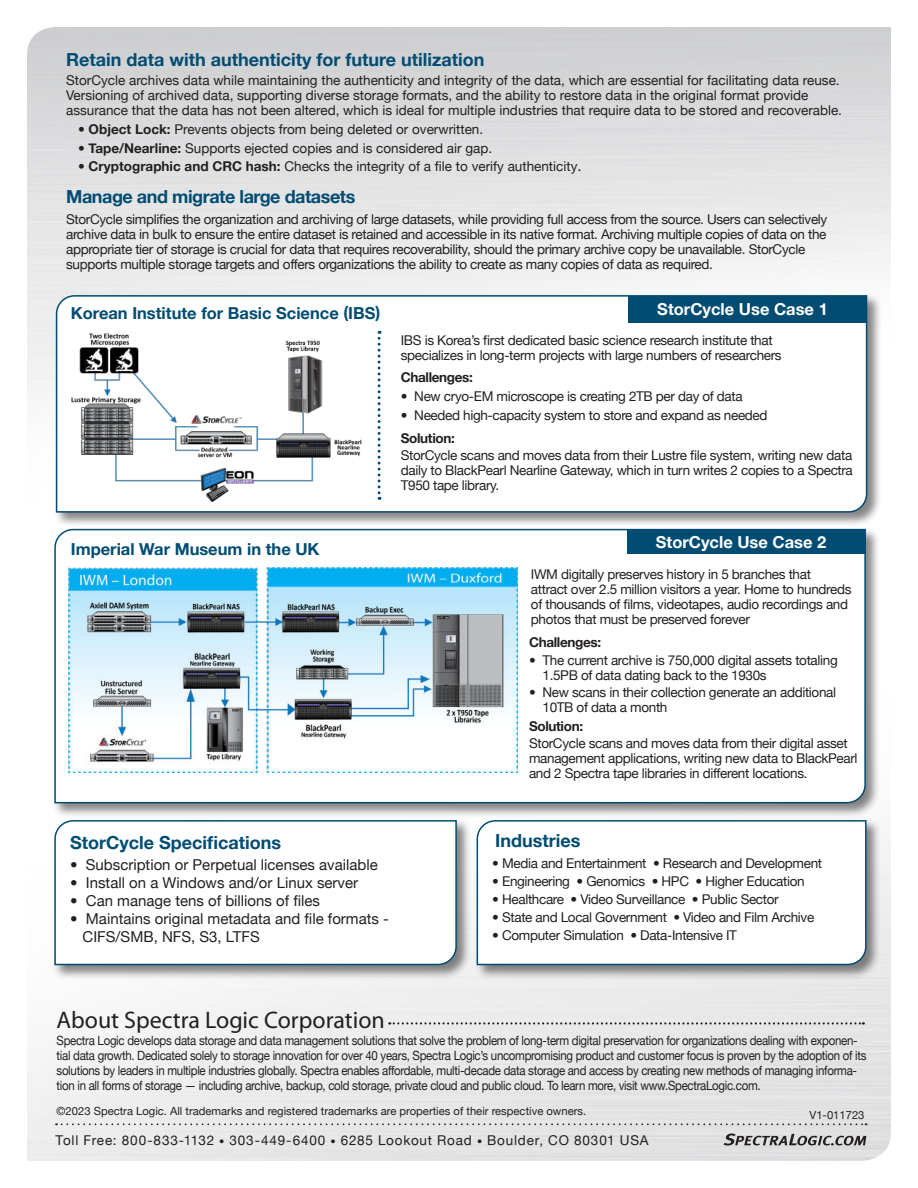
<style>
.page{position:relative;width:918px;height:1188px;background:#fff}
.page>*{position:absolute;margin:0;border:0;box-sizing:border-box;transform-origin:0 0}
.t1{font:24px "Myriad Pro";color:#231f20}
.t2{font:700 18px "Helvetica Neue";color:#004c72}
.t3{font:700 18px "Helvetica Neue";letter-spacing:-.025em;color:#004c72}
.t4{font:700 16.5px "Helvetica Neue";color:#004c72}
.t5{font:700 16.5px "Helvetica Neue";color:#fff}
.t6{font:15px/18px "Helvetica Neue";color:#231f20}
.t7{font:13.5px/15px "Helvetica Neue";letter-spacing:-.025em;color:#231f20}
.t8{font:13.5px/15px "Helvetica Neue";color:#231f20}
.t9{font:13.5px "Helvetica Neue";letter-spacing:.06em;color:#231f20}
.t10{font:700 13.5px "Helvetica Neue";letter-spacing:-.025em;color:#231f20}
.t11{font:12.75px/15px "Helvetica Neue";letter-spacing:-.025em;color:#231f20;scale:.9 1}
.t12{font:11.25px "Helvetica Neue";color:#231f20}
.s1{font-weight:700}
.s2{font-size:15px}
.s3{font-size:10.5px}
</style>
<div class="page">
<img style="left:27px;top:27px;width:864px;height:1134px">
<div style="left:475px;top:818px;width:406px;height:162px;background:#231f20;opacity:.55"></div>
<svg style="left:476px;top:819px;width:391px;height:147px"></svg>
<div style="left:53px;top:527px;width:827px;height:291px;background:#231f20;opacity:.55"></div>
<svg style="left:54px;top:528px;width:813px;height:276px"></svg>
<div style="left:627px;top:530px;width:238px;height:23px;background:#004c72"></div>
<img style="left:69px;top:567px;width:448px;height:205px">
<div style="left:54px;top:293px;width:828px;height:234px;background:#231f20;opacity:.55"></div>
<svg style="left:55px;top:294px;width:813px;height:219px"></svg>
<div style="left:629px;top:296px;width:238px;height:27px;background:#004c72"></div>
<img style="left:72px;top:333px;width:290px;height:169px">
<svg style="left:378px;top:331px;width:3px;height:169px"></svg>
<div style="left:53px;top:818px;width:419px;height:162px;background:#231f20;opacity:.55"></div>
<svg style="left:54px;top:819px;width:404px;height:147px"></svg>
<svg style="left:56px;top:1123px;width:811px;height:2px;background:#bfbebf"></svg>
<svg style="left:723px;top:1133px;width:143px;height:13px;background:#9e9d9e"></svg>
<svg style="left:389px;top:1022px;width:475px;height:3px"></svg>
<h2 class="t2" style="left:66px;top:53px;width:420px">Retain data with authenticity for future utilization</h2>
<p class="t8" style="left:66px;top:73px;width:777px">StorCycle archives data while maintaining the authenticity and integrity of the data, which are essential for facilitating data reuse.<br>Versioning of archived data, supporting diverse storage formats, and the ability to restore data in the original format provide assurance that the data has not been altered, which is ideal for multiple industries that require data to be stored and recoverable.</p>
<p class="t8" style="left:78px;top:123px;width:407px">• <span class="s1">Object Lock:</span> Prevents objects from being deleted or overwritten.</p>
<p class="t8" style="left:78px;top:142px;width:416px">• <span class="s1">Tape/Nearline:</span> Supports ejected copies and is considered air gap.</p>
<p class="t8" style="left:78px;top:160px;width:505px">• <span class="s1">Cryptographic and CRC hash:</span> Checks the integrity of a file to verify authenticity<span class="s2">.</span></p>
<h2 class="t3" style="left:66px;top:189px;width:291px">Manage and migrate large datasets</h2>
<p class="t7" style="left:66px;top:212px;width:763px">StorCycle simplifies the organization and archiving of large datasets, while providing full access from the source. Users can selectively archive data in bulk to ensure the entire dataset is retained and accessible in its native format. Archiving multiple copies of data on the appropriate tier of storage is crucial for data that requires recoverability, should the primary archive copy be unavailable. StorCycle supports multiple storage targets and offers organizations the ability to create as many copies of data as required.</p>
<p class="t4" style="left:71px;top:307px;width:311px">Korean Institute for Basic Science (IBS)</p>
<p class="t5" style="left:657px;top:303px;width:172px">StorCycle Use Case 1</p>
<p class="t7" style="left:401px;top:333px;width:382px">IBS is Korea’s first dedicated basic science research institute that specializes in long-term projects with large numbers of researchers</p>
<p class="t4" style="left:71px;top:543px;width:250px">Imperial War Museum in the UK</p>
<p class="t10" style="left:401px;top:372px;width:74px">Challenges:</p>
<p class="t7" style="left:401px;top:390px;width:343px">• New cryo-EM microscope is creating 2TB per day of data</p>
<p class="t7" style="left:401px;top:409px;width:368px">• Needed high-capacity system to store and expand as needed</p>
<p class="t10" style="left:401px;top:433px;width:56px">Solution:</p>
<p class="t7" style="left:401px;top:448px;width:454px;text-align:justify">StorCycle scans and moves data from their Lustre file system, writing new data daily to BlackPearl Nearline Gateway, which in turn writes 2 copies to a Spectra T950 tape library.</p>
<p class="t5" style="left:656px;top:536px;width:172px">StorCycle Use Case 2</p>
<p class="t7" style="left:531px;top:566px;width:322px">IWM digitally preserves history in 5 branches that<br>attract over 2.5 million visitors a year. Home to hundreds of thousands of films, videotapes, audio recordings and photos that must be preserved forever</p>
<p class="t10" style="left:529px;top:637px;width:74px">Challenges:</p>
<p class="t7" style="left:543px;top:654px;width:297px;text-indent:-14px">• The current archive is 750,000 digital assets totaling<br>1.5PB of data dating back to the 1930s</p>
<p class="t7" style="left:543px;top:686px;width:295px;text-indent:-14px">• New scans in their collection generate an additional<br>10TB of data a month</p>
<p class="t10" style="left:529px;top:721px;width:56px">Solution:</p>
<p class="t7" style="left:529px;top:737px;width:330px">StorCycle scans and moves data from their digital asset management applications, writing new data to BlackPearl and 2 Spectra tape libraries in different locations.</p>
<h2 class="t2" style="left:70px;top:831px;width:212px">StorCycle Specifications</h2>
<h2 class="t2" style="left:495px;top:834px;width:87px">Industries</h2>
<p class="t6" style="left:70px;top:857px;width:309px">• Subscription or Perpetual licenses available</p>
<p class="t6" style="left:70px;top:874px;width:290px">• Install on a Windows and/or Linux server</p>
<p class="t6" style="left:70px;top:892px;width:252px">• Can manage tens of billions of files</p>
<p class="t6" style="left:83px;top:910px;width:308px;text-indent:-13px">• Maintains original metadata and file formats -<br>CIFS/SMB, NFS, S3, LTFS</p>
<p class="t7" style="left:492px;top:857px;width:331px">• Media and Entertainment • Research and Development</p>
<p class="t7" style="left:492px;top:873px;width:314px">• Engineering • Genomics • HPC • Higher Education</p>
<p class="t7" style="left:492px;top:891px;width:288px">• Healthcare • Video Surveillance • Public Sector</p>
<p class="t7" style="left:492px;top:909px;width:323px">• State and Local Government • Video and Film Archive</p>
<p class="t7" style="left:492px;top:927px;width:246px">• Computer Simulation • Data-Intensive IT</p>
<h1 class="t1" style="left:57px;top:1011px;width:330px">About Spectra Logic Corporation</h1>
<p class="t11" style="left:57px;top:1032px;width:901px">Spectra Logic develops data storage and data management solutions that solve the problem of long-term digital preservation for organizations dealing with exponen&shy;tial data growth. Dedicated solely to storage innovation for over 40 years, Spectra Logic’s uncompromising product and customer focus is proven by the adoption of its solutions by leaders in multiple industries globally. Spectra enables affordable, multi-decade data storage and access by creating new methods of managing informa&shy;tion in all forms of storage — including archive, backup, cold storage, private cloud and public cloud. To learn more, visit www.SpectraLogic.com.</p>
<p class="t12" style="left:57px;top:1104px;width:531px">©2023 Spectra Logic. All trademarks and registered trademarks are properties of their respective owners.</p>
<p class="t12" style="left:810px;top:1111px;width:57px">V1-011723</p>
<p class="t9" style="left:56px;top:1132px;width:595px">Toll Free: 800-833-1132 <span class="s3">•</span> 303-449-6400 <span class="s3">•</span> 6285 Lookout Road <span class="s3">•</span> Boulder, CO 80301 USA</p>
</div>
